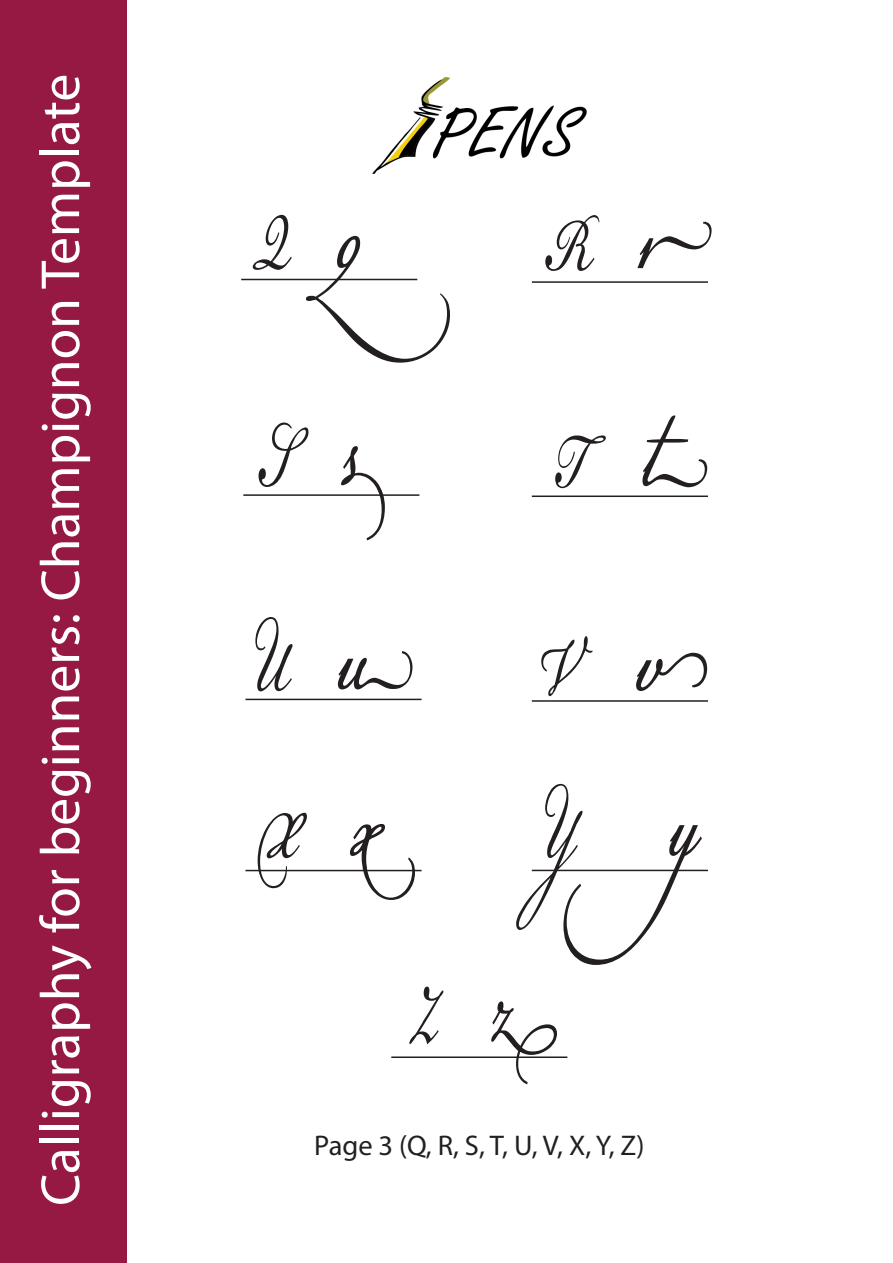
<style>
.page{position:relative;width:893px;height:1263px;background:#fff}
.page>*{position:absolute;margin:0;border:0;box-sizing:border-box;transform-origin:0 0}
.t1{font:214.8px/422.5px "Champignon Alt Swash";color:#231f20;text-align:right;scale:.6 1}
.t2{font:55.5px "Myriad Pro";color:#fff}
.t3{font:28.5px "Myriad Pro";color:#231f20}
</style>
<div class="page">
<hr style="left:241px;top:279px;width:176px;height:1px;background:#231f20">
<hr style="left:532px;top:281px;width:176px;height:2px;background:#231f20">
<hr style="left:532px;top:700px;width:176px;height:2px;background:#231f20">
<hr style="left:532px;top:870px;width:176px;height:1px;background:#231f20">
<hr style="left:245px;top:870px;width:177px;height:1px;background:#231f20">
<hr style="left:245px;top:699px;width:177px;height:1px;background:#231f20">
<hr style="left:243px;top:494px;width:176px;height:2px;background:#231f20">
<hr style="left:532px;top:495px;width:176px;height:2px;background:#231f20">
<div style="left:0;top:0;width:127px;height:1263px;background:#951942"></div>
<img style="left:372px;top:78px;width:215px;height:95px">
<hr style="left:391px;top:1056px;width:176px;height:2px;background:#231f20">
<p class="t2" style="left:26px;top:1206px;width:1133px;rotate:-90deg">Calligraphy for beginners: Champignon Template</p>
<h1 class="t1" style="left:250px;top:-18px;width:772px">Q q R r<br>V v</h1>
<h1 class="t1" style="left:254px;top:199px;width:761px">S s T t</h1>
<h1 class="t1" style="left:250px;top:402px;width:274px">U u</h1>
<h1 class="t1" style="left:253px;top:569px;width:931px">X x Y y</h1>
<h1 class="t1" style="left:406px;top:754px;width:256px">Z z</h1>
<p class="t3" style="left:314px;top:1127px;width:332px">Page 3 (Q, R, S, T, U, V, X, Y, Z)</p>
</div>
